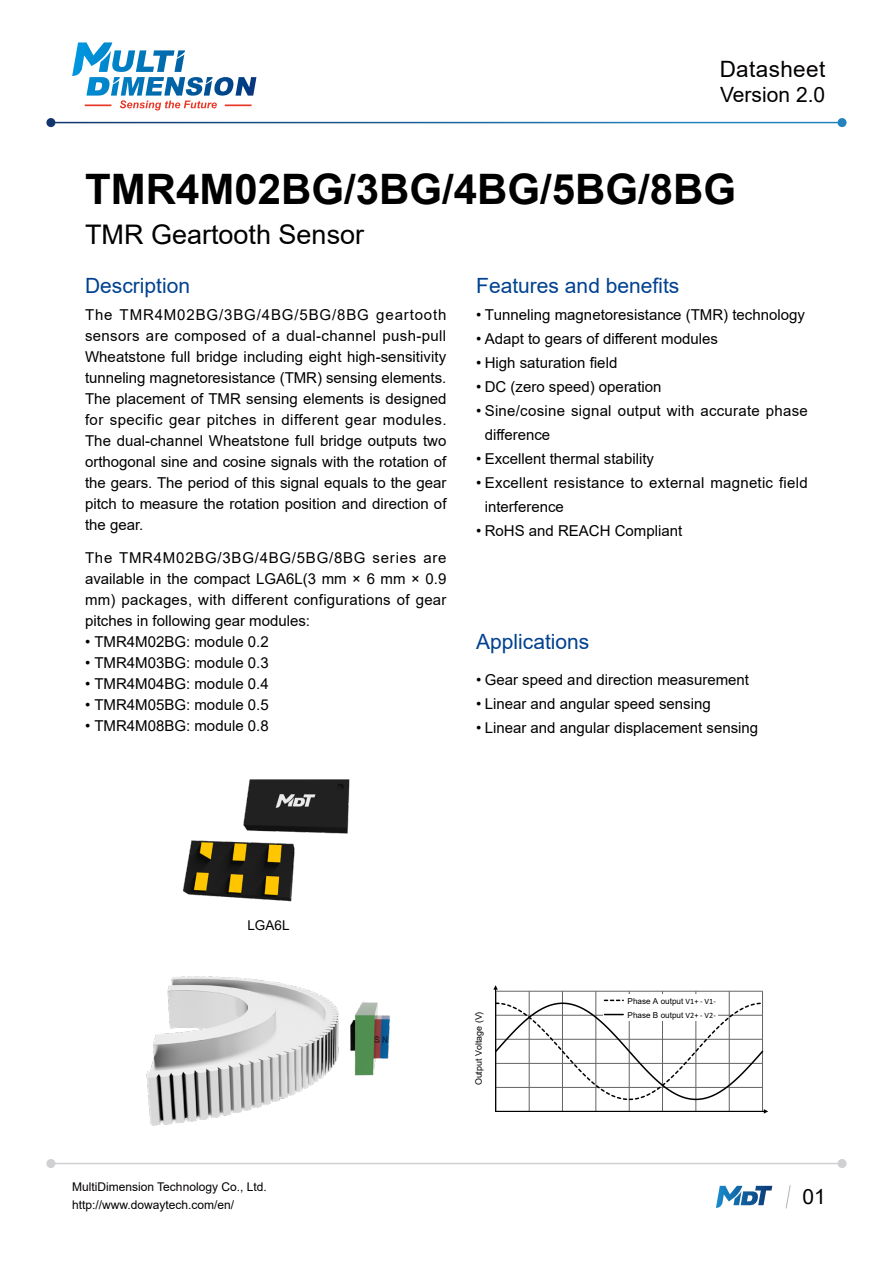
<style>
.page{position:relative;width:893px;height:1263px;background:#fff}
.page>*{position:absolute;margin:0;border:0;box-sizing:border-box;transform-origin:0 0}
.t1{font:700 42px "Arial";color:#000}
.t2{font:27px "Arial";color:#000}
.t3{font:22.5px "Arial";letter-spacing:.015em;color:#040000}
.t4{font:21px "Arial";color:#004190}
.t5{font:21px "Arial";color:#000}
.t6{font:15px/21px "Arial";color:#000;text-align:justify}
.t7{font:15px/24px "Arial";letter-spacing:.02em;color:#000}
.t8{font:13.5px "Arial";color:#000}
.t9{font:12px "Arial";color:#040000}
.t10{font:12px "Arial";color:#000}
.t11{font:8.85px "Arial";color:#000}
.t12{font:8.1px/14.2px "Arial";color:#000}
.s1{font-family:"Calibri"}
</style>
<div class="page">
<svg style="left:493px;top:985px;width:275px;height:128px"></svg>
<img style="left:146px;top:976px;width:244px;height:150px">
<img style="left:182px;top:779px;width:168px;height:123px">
<svg style="left:72px;top:42px;width:184px;height:68px"></svg>
<hr style="left:85px;top:104px;width:27px;height:2px;background:#e83828">
<hr style="left:225px;top:104px;width:27px;height:2px;background:#e83828">
<svg style="left:46px;top:1159px;width:801px;height:9px"></svg>
<svg style="left:785px;top:1185px;width:6px;height:24px"></svg>
<svg style="left:716px;top:1186px;width:56px;height:22px"></svg>
<svg style="left:46px;top:118px;width:801px;height:9px"></svg>
<h3 class="t3" style="left:720px;top:54px;width:107px">Datasheet</h3>
<h3 class="t5" style="left:720px;top:80px;width:107px">Version 2.0</h3>
<h1 class="t1" style="left:85px;top:160px;width:653px">TMR4M02BG/3BG/4BG/5BG/8BG</h1>
<h2 class="t2" style="left:85px;top:216px;width:281px">TMR Geartooth Sensor</h2>
<h3 class="t4" style="left:85px;top:271px;width:107px">Description</h3>
<h3 class="t4" style="left:476px;top:271px;width:205px">Features and benefits</h3>
<p class="t6" style="left:85px;top:304px;width:363px">The TMR4M02BG/3BG/4BG/5BG/8BG geartooth sensors are composed of a dual-channel push-pull Wheatstone full bridge including eight high-sensitivity tunneling magnetoresistance (TMR) sensing elements.<br>The placement of TMR sensing elements is designed for specific gear pitches in different gear modules.<br>The dual-channel Wheatstone full bridge outputs two orthogonal sine and cosine signals with the rotation of the gears. The period of this signal equals to the gear pitch to measure the rotation position and direction of the gear.</p>
<p class="t6" style="left:85px;top:547px;width:363px">The TMR4M02BG/3BG/4BG/5BG/8BG series are available in the compact LGA6L(3 mm × 6 mm × 0.9 mm) packages, with different configurations of gear pitches in following gear modules:</p>
<p class="t6" style="left:85px;top:631px;width:185px">• TMR4M02BG: module 0.2</p>
<p class="t6" style="left:85px;top:652px;width:185px">• TMR4M03BG: module 0.3</p>
<p class="t6" style="left:85px;top:673px;width:185px">• TMR4M04BG: module 0.4</p>
<p class="t6" style="left:85px;top:694px;width:185px">• TMR4M05BG: module 0.5</p>
<p class="t6" style="left:85px;top:715px;width:185px">• TMR4M08BG: module 0.8</p>
<p class="t6" style="left:476px;top:304px;width:330px">• Tunneling magnetoresistance (TMR) technology</p>
<p class="t6" style="left:476px;top:328px;width:243px">• Adapt to gears of different modules</p>
<p class="t6" style="left:476px;top:352px;width:143px">• High saturation field</p>
<p class="t6" style="left:476px;top:376px;width:187px">• DC (zero speed) operation</p>
<p class="t7" style="left:485px;top:398px;width:325px;text-indent:-9px">• Sine/cosine signal output with accurate phase difference</p>
<p class="t6" style="left:476px;top:448px;width:179px">• Excellent thermal stability</p>
<p class="t6" style="left:485px;top:470px;width:324px;line-height:24px;text-indent:-9px">• Excellent resistance to external magnetic field interference</p>
<p class="t6" style="left:476px;top:520px;width:208px">• RoHS and REACH Compliant</p>
<h3 class="t4" style="left:476px;top:627px;width:115px">Applications</h3>
<p class="t6" style="left:476px;top:669px;width:274px">• Gear speed and direction measurement</p>
<p class="t6" style="left:476px;top:693px;width:236px">• Linear and angular speed sensing</p>
<p class="t6" style="left:476px;top:717px;width:283px">• Linear and angular displacement sensing</p>
<p class="t8" style="left:247px;top:916px;width:44px">LGA6L</p>
<p class="t9" style="left:72px;top:1178px;width:196px">MultiDimension Technology Co., Ltd.</p>
<p class="t10" style="left:72px;top:1196px;width:164px">http://www.dowaytech.com/en/</p>
<p class="t11" style="left:472px;top:1085px;width:75px;rotate:-90deg">Output Voltage (V)</p>
<p class="t12" style="left:628px;top:994px;width:90px">Phase A output <span class="s1">V1+ - V1-<br></span>Phase B output <span class="s1">V2+ - V2-</span></p>
<h3 class="t5" style="left:802px;top:1182px;width:25px">01</h3>
</div>
